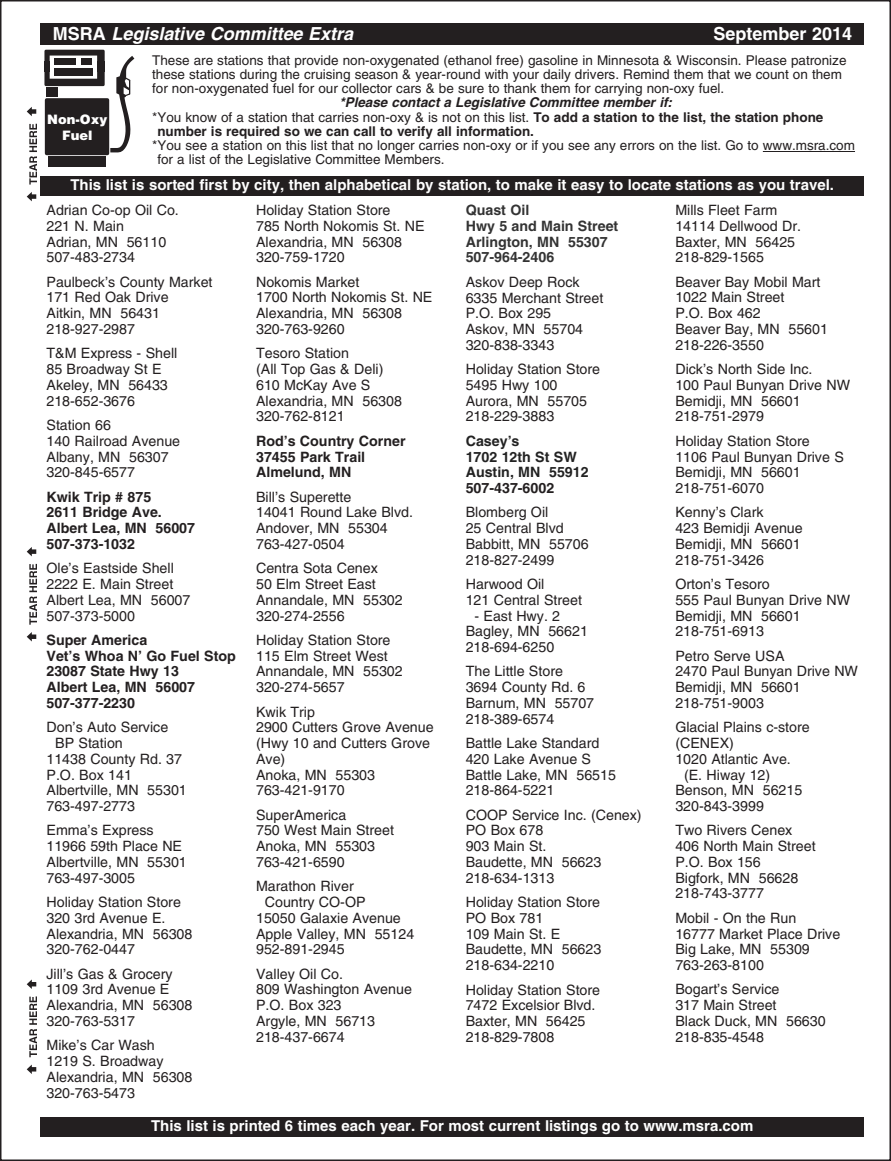
<style>
.page{position:relative;width:891px;height:1161px;background:#fff}
.page>*{position:absolute;margin:0;border:0;box-sizing:border-box;transform-origin:0 0}
.t1{font:italic 700 18px "Helvetica";color:#fff}
.t2{font:700 18px "Helvetica";color:#fff}
.t3{font:700 15px "Helvetica";color:#fff}
.t4{font:14.25px/15.8px "Helvetica";color:#231f20}
.t5{font:700 14.25px/15.8px "Helvetica";color:#231f20}
.t6{font:700 14.25px/15.8px "Helvetica";color:#333}
.t7{font:700 14.25px/15.8px "Helvetica";color:#222}
.t8{font:13.5px/14.2px "Helvetica";color:#231f20}
.t9{font:700 13.5px "Helvetica";color:#231f20}
.t10{font:italic 700 13.5px "Helvetica";color:#231f20}
.t11{font:900 13.05px/15.6px "Helvetica";color:#fff;text-align:center}
.s1{font-style:normal}
.s2{font-weight:700}
</style>
<div class="page">
<div style="left:40px;top:23px;width:824px;height:22px;background:#231f20"></div>
<hr style="left:763px;top:151px;width:92px;height:1px;background:#231f20">
<div style="left:40px;top:1117px;width:824px;height:20px;background:#231f20"></div>
<div style="left:48px;top:156px;width:58px;height:11px;background:#231f20"></div>
<svg style="left:44px;top:50px;width:90px;height:105px"></svg>
<div style="left:40px;top:176px;width:824px;height:20px;background:#231f20"></div>
<svg style="left:27px;top:1065px;width:9px;height:9px"></svg>
<svg style="left:29px;top:996px;width:8px;height:61px"></svg>
<svg style="left:27px;top:979px;width:9px;height:10px"></svg>
<svg style="left:27px;top:192px;width:9px;height:9px"></svg>
<svg style="left:29px;top:124px;width:8px;height:61px"></svg>
<svg style="left:27px;top:107px;width:9px;height:9px"></svg>
<svg style="left:27px;top:632px;width:9px;height:10px"></svg>
<svg style="left:29px;top:564px;width:8px;height:61px"></svg>
<svg style="left:27px;top:547px;width:9px;height:9px"></svg>
<p class="t1" style="left:53px;top:28px;width:302px"><span class="s1">MSRA</span> Legislative Committee Extra</p>
<p class="t2" style="left:714px;top:28px;width:140px">September 2014</p>
<p class="t8" style="left:152px;top:54px;width:696px">These are stations that provide non-oxygenated (ethanol free) gasoline in Minnesota &amp; Wisconsin. Please patronize these stations during the cruising season &amp; year-round with your daily drivers. Remind them that we count on them for non-oxygenated fuel for our collector cars &amp; be sure to thank them for carrying non-oxy fuel.</p>
<p class="t10" style="left:340px;top:98px;width:334px">*Please contact a Legislative Committee member if:</p>
<p class="t8" style="left:152px;top:111px;width:673px">*You know of a station that carries non-oxy &amp; is not on this list. <span class="s2">To add a station to the list, the station phone</span></p>
<p class="t9" style="left:157px;top:126px;width:378px">number is required so we can call to verify all information.</p>
<p class="t8" style="left:157px;top:139px;width:699px;text-indent:-5px">*You see a station on this list that no longer carries non-oxy or if you see any errors on the list. Go to www.msra.com for a list of the Legislative Committee Members.</p>
<p class="t11" style="left:47px;top:112px;width:62px">Non-Oxy<br>Fuel</p>
<p class="t3" style="left:70px;top:179px;width:765px">This list is sorted first by city, then alphabetical by station, to make it easy to locate stations as you travel.</p>
<p class="t4" style="left:46px;top:204px;width:134px">Adrian Co-op Oil Co.<br>221 N. Main<br>Adrian, MN 56110<br>507-483-2734</p>
<p class="t4" style="left:46px;top:275px;width:168px">Paulbeck’s County Market<br>171 Red Oak Drive<br>Aitkin, MN 56431<br>218-927-2987</p>
<p class="t4" style="left:47px;top:347px;width:132px">T&amp;M Express - Shell<br>85 Broadway St E<br>Akeley, MN 56433<br>218-652-3676</p>
<p class="t4" style="left:47px;top:418px;width:135px">Station 66<br>140 Railroad Avenue<br>Albany, MN 56307<br>320-845-6577</p>
<p class="t5" style="left:47px;top:490px;width:150px">Kwik Trip # 875<br>2611 Bridge Ave.<br>Albert Lea, MN 56007<br>507-373-1032</p>
<p class="t4" style="left:47px;top:562px;width:145px">Ole’s Eastside Shell<br>2222 E. Main Street<br>Albert Lea, MN 56007<br>507-373-5000</p>
<p class="t5" style="left:47px;top:633px;width:191px">Super America<br>Vet’s Whoa N’ Go Fuel Stop<br>23087 State Hwy 13<br>Albert Lea, MN 56007<br>507-377-2230</p>
<p class="t4" style="left:47px;top:721px;width:123px">Don’s Auto Service</p>
<p class="t4" style="left:55px;top:737px;width:69px">BP Station</p>
<p class="t4" style="left:47px;top:752px;width:137px">11438 County Rd. 37</p>
<p class="t4" style="left:47px;top:768px;width:87px">P.O. Box 141</p>
<p class="t4" style="left:47px;top:784px;width:142px">Albertville, MN 55301</p>
<p class="t4" style="left:47px;top:800px;width:90px">763-497-2773</p>
<p class="t4" style="left:47px;top:824px;width:142px">Emma’s Express<br>11966 59th Place NE<br>Albertville, MN 55301<br>763-497-3005</p>
<p class="t4" style="left:47px;top:896px;width:147px">Holiday Station Store<br>320 3rd Avenue E.<br>Alexandria, MN 56308<br>320-762-0447</p>
<p class="t4" style="left:47px;top:967px;width:147px">Jill’s Gas &amp; Grocery<br>1109 3rd Avenue E<br>Alexandria, MN 56308<br>320-763-5317</p>
<p class="t4" style="left:47px;top:1039px;width:147px">Mike’s Car Wash<br>1219 S. Broadway<br>Alexandria, MN 56308<br>320-763-5473</p>
<p class="t4" style="left:256px;top:204px;width:170px">Holiday Station Store<br>785 North Nokomis St. NE<br>Alexandria, MN 56308<br>320-759-1720</p>
<p class="t4" style="left:256px;top:275px;width:178px">Nokomis Market<br>1700 North Nokomis St. NE<br>Alexandria, MN 56308<br>320-763-9260</p>
<p class="t4" style="left:256px;top:347px;width:147px">Tesoro Station<br>(All Top Gas &amp; Deli)<br>610 McKay Ave S<br>Alexandria, MN 56308<br>320-762-8121</p>
<p class="t5" style="left:256px;top:434px;width:151px">Rod’s Country Corner<br>37455 Park Trail<br>Almelund, MN</p>
<p class="t4" style="left:256px;top:490px;width:159px">Bill’s Superette<br>14041 Round Lake Blvd.<br>Andover, MN 55304<br>763-427-0504</p>
<p class="t4" style="left:256px;top:562px;width:148px">Centra Sota Cenex<br>50 Elm Street East<br>Annandale, MN 55302<br>320-274-2556</p>
<p class="t4" style="left:256px;top:633px;width:148px">Holiday Station Store<br>115 Elm Street West<br>Annandale, MN 55302<br>320-274-5657</p>
<p class="t4" style="left:256px;top:705px;width:179px">Kwik Trip<br>2900 Cutters Grove Avenue (Hwy 10 and Cutters Grove<br>Ave)<br>Anoka, MN 55303<br>763-421-9170</p>
<p class="t4" style="left:256px;top:808px;width:139px">SuperAmerica<br>750 West Main Street<br>Anoka, MN 55303<br>763-421-6590</p>
<p class="t4" style="left:256px;top:880px;width:99px">Marathon River</p>
<p class="t4" style="left:265px;top:896px;width:102px">Country CO-OP</p>
<p class="t4" style="left:256px;top:911px;width:146px">15050 Galaxie Avenue</p>
<p class="t4" style="left:256px;top:927px;width:160px">Apple Valley, MN 55124</p>
<p class="t4" style="left:256px;top:943px;width:90px">952-891-2945</p>
<p class="t4" style="left:256px;top:967px;width:157px">Valley Oil Co.<br>809 Washington Avenue<br>P.O. Box 323<br>Argyle, MN 56713<br>218-437-6674</p>
<p class="t6" style="left:466px;top:204px;width:154px">Quast Oil<br>Hwy 5 and Main Street<br>Arlington, MN 55307<br>507-964-2406</p>
<p class="t4" style="left:466px;top:275px;width:139px">Askov Deep Rock<br>6335 Merchant Street<br>P.O. Box 295<br>Askov, MN 55704<br>320-838-3343</p>
<p class="t4" style="left:466px;top:363px;width:136px">Holiday Station Store<br>5495 Hwy 100<br>Aurora, MN 55705<br>218-229-3883</p>
<p class="t7" style="left:466px;top:434px;width:124px">Casey’s<br>1702 12th St SW<br>Austin, MN 55912</p>
<p class="t5" style="left:466px;top:482px;width:90px">507-437-6002</p>
<p class="t4" style="left:466px;top:506px;width:124px">Blomberg Oil<br>25 Central Blvd<br>Babbitt, MN 55706<br>218-827-2499</p>
<p class="t4" style="left:466px;top:578px;width:118px">Harwood Oil<br>121 Central Street</p>
<p class="t4" style="left:466px;top:609px;width:124px;text-indent:9px">- East Hwy. 2<br>Bagley, MN 56621<br>218-694-6250</p>
<p class="t4" style="left:466px;top:665px;width:130px">The Little Store<br>3694 County Rd. 6<br>Barnum, MN 55707<br>218-389-6574</p>
<p class="t4" style="left:466px;top:737px;width:152px">Battle Lake Standard<br>420 Lake Avenue S<br>Battle Lake, MN 56515<br>218-864-5221</p>
<p class="t4" style="left:466px;top:808px;width:177px">COOP Service Inc. (Cenex)<br>PO Box 678<br>903 Main St.<br>Baudette, MN 56623<br>218-634-1313</p>
<p class="t4" style="left:466px;top:896px;width:137px">Holiday Station Store<br>PO Box 781<br>109 Main St. E<br>Baudette, MN 56623<br>218-634-2210</p>
<p class="t4" style="left:466px;top:983px;width:136px">Holiday Station Store<br>7472 Excelsior Blvd.<br>Baxter, MN 56425<br>218-829-7808</p>
<p class="t4" style="left:675px;top:204px;width:127px">Mills Fleet Farm<br>14114 Dellwood Dr.<br>Baxter, MN 56425<br>218-829-1565</p>
<p class="t4" style="left:675px;top:275px;width:154px">Beaver Bay Mobil Mart<br>1022 Main Street<br>P.O. Box 462<br>Beaver Bay, MN 55601<br>218-226-3550</p>
<p class="t4" style="left:675px;top:363px;width:176px">Dick’s North Side Inc.<br>100 Paul Bunyan Drive NW<br>Bemidji, MN 56601<br>218-751-2979</p>
<p class="t4" style="left:675px;top:434px;width:170px">Holiday Station Store<br>1106 Paul Bunyan Drive S<br>Bemidji, MN 56601<br>218-751-6070</p>
<p class="t4" style="left:675px;top:506px;width:129px">Kenny’s Clark<br>423 Bemidji Avenue<br>Bemidji, MN 56601<br>218-751-3426</p>
<p class="t4" style="left:675px;top:578px;width:176px">Orton’s Tesoro<br>555 Paul Bunyan Drive NW<br>Bemidji, MN 56601<br>218-751-6913</p>
<p class="t4" style="left:675px;top:649px;width:184px">Petro Serve USA<br>2470 Paul Bunyan Drive NW<br>Bemidji, MN 56601<br>218-751-9003</p>
<p class="t4" style="left:675px;top:721px;width:136px">Glacial Plains c-store</p>
<p class="t4" style="left:675px;top:737px;width:60px">(CENEX)</p>
<p class="t4" style="left:675px;top:752px;width:117px">1020 Atlantic Ave.</p>
<p class="t4" style="left:684px;top:768px;width:88px">(E. Hiway 12)</p>
<p class="t4" style="left:675px;top:784px;width:128px">Benson, MN 56215</p>
<p class="t4" style="left:675px;top:800px;width:90px">320-843-3999</p>
<p class="t4" style="left:675px;top:824px;width:142px">Two Rivers Cenex<br>406 North Main Street<br>P.O. Box 156<br>Bigfork, MN 56628<br>218-743-3777</p>
<p class="t4" style="left:675px;top:911px;width:166px">Mobil - On the Run<br>16777 Market Place Drive<br>Big Lake, MN 55309<br>763-263-8100</p>
<p class="t4" style="left:675px;top:983px;width:152px">Bogart’s Service<br>317 Main Street<br>Black Duck, MN 56630<br>218-835-4548</p>
<p class="t3" style="left:151px;top:1121px;width:604px">This list is printed 6 times each year. For most current listings go to www.msra.com</p>
</div>
